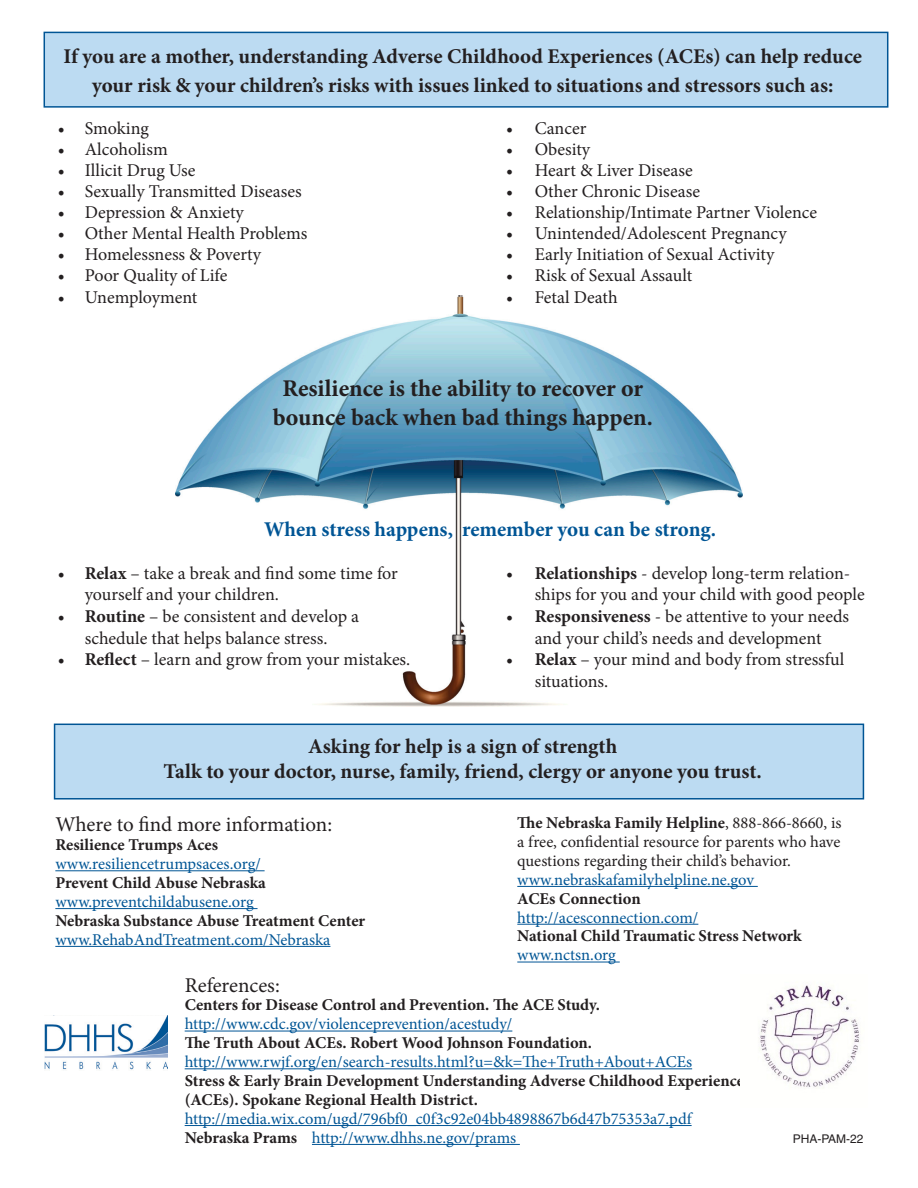
<style>
.page{position:relative;width:918px;height:1188px;background:#fff}
.page>*{position:absolute;margin:0;border:0;box-sizing:border-box;transform-origin:0 0}
.t1{font:700 24px/28.8px "Minion Pro";color:#231f20;text-align:center}
.t2{font:700 21px/28.8px "Minion Pro";color:#231f20;text-align:center}
.t3{font:700 21px "Minion Pro";letter-spacing:-.005em;color:#005595}
.t4{font:21px "Minion Pro";letter-spacing:-.005em;color:#231f20}
.t5{font:18px/21.6px "Minion Pro";color:#231f20}
.t6{font:700 16.5px/18.9px "Minion Pro";color:#231f20}
.t7{font:16.5px/18.9px "Minion Pro";color:#005595}
.t8{font:16.5px/18.9px "Minion Pro";letter-spacing:-.005em;color:#231f20}
.t9{font:12px "Helvetica";color:#231f20}
.s1{font-weight:700}
.s2{font-weight:700;color:#231f20}
.s3{font-weight:400;color:#005595}
.s4{color:#005595}
</style>
<div class="page">
<div style="left:44px;top:32px;width:844px;height:76px;background:#bcdbf2;border:2px solid #005595"></div>
<img style="left:317px;top:533px;width:245px;height:174px">
<img style="left:175px;top:296px;width:568px;height:237px">
<hr style="left:55px;top:870px;width:210px;height:1px;background:#005595">
<hr style="left:55px;top:908px;width:203px;height:1px;background:#005595">
<hr style="left:55px;top:946px;width:275px;height:1px;background:#005595">
<hr style="left:517px;top:886px;width:241px;height:1px;background:#005595">
<hr style="left:517px;top:924px;width:181px;height:1px;background:#005595">
<hr style="left:517px;top:962px;width:103px;height:1px;background:#005595">
<hr style="left:185px;top:1031px;width:327px;height:1px;background:#005595">
<hr style="left:185px;top:1068px;width:507px;height:1px;background:#005595">
<hr style="left:185px;top:1125px;width:507px;height:1px;background:#005595">
<hr style="left:312px;top:1144px;width:208px;height:1px;background:#005595">
<div style="left:54px;top:724px;width:810px;height:76px;background:#bcdbf2;border:2px solid #005595"></div>
<img style="left:44px;top:1015px;width:123px;height:55px">
<img style="left:758px;top:985px;width:101px;height:103px">
<p class="t2" style="left:63px;top:41px;width:800px">If you are a mother, understanding Adverse Childhood Experiences (ACEs) can help reduce your risk &amp; your children’s risks with issues linked to situations and stressors such as:</p>
<p class="t5" style="left:58px;top:118px;width:93px">• Smoking</p>
<p class="t5" style="left:58px;top:139px;width:111px">• Alcoholism</p>
<p class="t5" style="left:58px;top:160px;width:139px">• Illicit Drug Use</p>
<p class="t5" style="left:58px;top:181px;width:246px">• Sexually Transmitted Diseases</p>
<p class="t5" style="left:58px;top:202px;width:188px">• Depression &amp; Anxiety</p>
<p class="t5" style="left:58px;top:223px;width:251px">• Other Mental Health Problems</p>
<p class="t5" style="left:58px;top:244px;width:205px">• Homelessness &amp; Poverty</p>
<p class="t5" style="left:58px;top:265px;width:171px">• Poor Quality of Life</p>
<p class="t5" style="left:58px;top:286px;width:141px">• Unemployment</p>
<p class="t5" style="left:506px;top:118px;width:82px">• Cancer</p>
<p class="t5" style="left:506px;top:139px;width:85px">• Obesity</p>
<p class="t5" style="left:506px;top:160px;width:188px">• Heart &amp; Liver Disease</p>
<p class="t5" style="left:506px;top:181px;width:195px">• Other Chronic Disease</p>
<p class="t5" style="left:506px;top:202px;width:312px">• Relationship/Intimate Partner Violence</p>
<p class="t5" style="left:506px;top:223px;width:282px">• Unintended/Adolescent Pregnancy</p>
<p class="t5" style="left:506px;top:244px;width:270px">• Early Initiation of Sexual Activity</p>
<p class="t5" style="left:506px;top:265px;width:188px">• Risk of Sexual Assault</p>
<p class="t5" style="left:506px;top:286px;width:113px">• Fetal Death</p>
<p class="t1" style="left:273px;top:374px;width:382px">Resilience is the ability to recover or bounce back when bad things happen.</p>
<p class="t3" style="left:264px;top:514px;width:454px">When stress happens, remember you can be strong.</p>
<p class="t5" style="left:85px;top:562px;width:315px;text-indent:-27px">• <span class="s1">Relax</span> – take a break and find some time for yourself and your children.</p>
<p class="t5" style="left:58px;top:606px;width:303px;text-align:center">• <span class="s1">Routine</span> – be consistent and develop a schedule that helps balance stress.</p>
<p class="t5" style="left:58px;top:649px;width:354px">• <span class="s1">Reflect</span> – learn and grow from your mistakes.</p>
<p class="t5" style="left:535px;top:562px;width:331px;text-indent:-28px">• <span class="s1">Relationships</span> - develop long-term relation&shy;ships for you and your child with good people</p>
<p class="t5" style="left:506px;top:606px;width:344px;text-align:center">• <span class="s1">Responsiveness</span> - be attentive to your needs and your child’s needs and development</p>
<p class="t5" style="left:535px;top:649px;width:311px;text-indent:-28px">• <span class="s1">Relax</span> – your mind and body from stressful situations.</p>
<p class="t2" style="left:308px;top:732px;width:310px">Asking for help is a sign of strength</p>
<p class="t2" style="left:164px;top:757px;width:600px">Talk to your doctor, nurse, family, friend, clergy or anyone you trust.</p>
<p class="t4" style="left:55px;top:811px;width:278px">Where to find more information:</p>
<p class="t7" style="left:55px;top:836px;width:207px"><span class="s2">Resilience Trumps Aces </span>www.resiliencetrumpsaces.org/</p>
<p class="t7" style="left:55px;top:873px;width:212px"><span class="s2">Prevent Child Abuse Nebraska </span>www.preventchildabusene.org</p>
<p class="t6" style="left:55px;top:911px;width:311px">Nebraska Substance Abuse Treatment Center <span class="s3">www.RehabAndTreatment.com/Nebraska</span></p>
<p class="t8" style="left:517px;top:813px;width:326px"><span class="s1">The Nebraska Family Helpline</span>, 888-866-8660, is a free, confidential resource for parents who have questions regarding their child’s behavior. <span class="s4">www.nebraskafamilyhelpline.ne.gov</span></p>
<p class="t7" style="left:517px;top:889px;width:183px"><span class="s2">ACEs Connection </span>http://acesconnection.com/</p>
<p class="t6" style="left:517px;top:927px;width:286px">National Child Traumatic Stress Network <span class="s3">www.nctsn.org</span></p>
<p class="t4" style="left:185px;top:971px;width:97px">References:</p>
<p class="t6" style="left:185px;top:996px;width:417px">Centers for Disease Control and Prevention. The ACE Study. <span class="s3">http://www.cdc.gov/violenceprevention/acestudy/</span></p>
<p class="t7" style="left:185px;top:1034px;width:509px"><span class="s2">The Truth About ACEs. Robert Wood Johnson Foundation. </span>http://www.rwjf.org/en/search-results.html?u=&amp;k=The+Truth+About+ACEs</p>
<p class="t6" style="left:185px;top:1071px;width:567px">Stress &amp; Early Brain Development Understanding Adverse Childhood Experiences (ACEs). Spokane Regional Health District. <span class="s3">http://media.wix.com/ugd/796bf0_c0f3c92e04bb4898867b6d47b75353a7.pdf</span></p>
<p class="t7" style="left:185px;top:1128px;width:333px"><span class="s2">Nebraska Prams</span> http://www.dhhs.ne.gov/prams</p>
<p class="t9" style="left:793px;top:1132px;width:72px">PHA-PAM-22</p>
</div>
